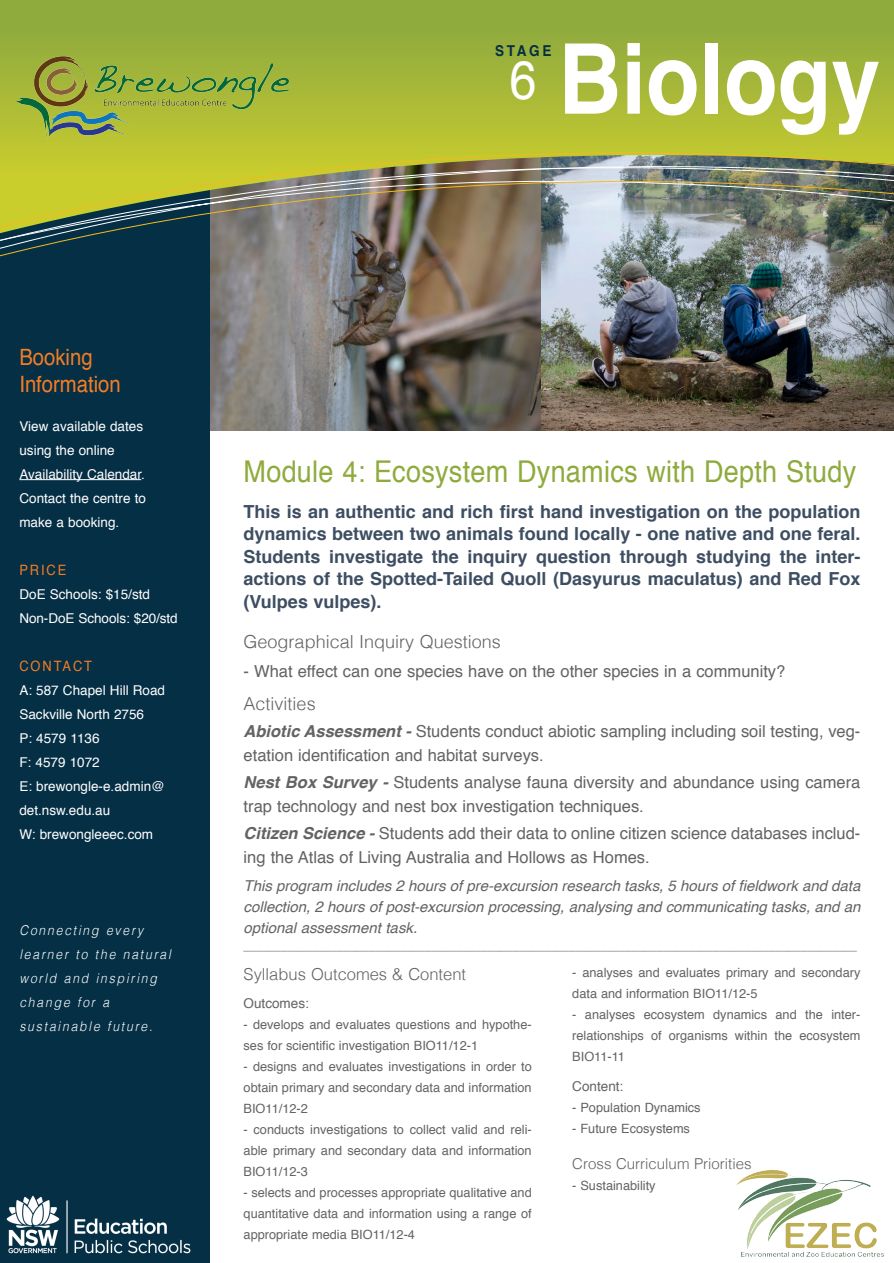
<style>
.page{position:relative;width:894px;height:1263px;background:#fff}
.page>*{position:absolute;margin:0;border:0;box-sizing:border-box;transform-origin:0 0}
.t1{font:700 97.5px "Helvetica";color:#fff;scale:.9 1}
.t2{font:54px "Helvetica";color:#fff;scale:.9 1}
.t3{font:30px "Helvetica";letter-spacing:.01em;color:#8fab3d;scale:.9 1}
.t4{font:22.5px/27.2px "Helvetica";color:#f47d25;scale:.9 1}
.t5{font:700 18px/22.5px "Helvetica";color:#3e4e62;text-align:justify}
.t6{font:300 18px "Helvetica";color:#636366}
.t7{font:16.5px/24px "Helvetica";color:#636366}
.t8{font:300 16.5px "Helvetica";color:#636366}
.t9{font:italic 15px/21px "Helvetica";color:#636366;text-align:justify}
.t10{font:300 15px "Helvetica";color:#636366}
.t11{font:700 15px "Helvetica";letter-spacing:.2em;color:#052f45;scale:.9 1}
.t12{font:14.25px "Helvetica";letter-spacing:.15em;color:#f47d25;scale:.9 1}
.t13{font:13.5px/24px "Helvetica";color:#fff}
.t14{font:italic 300 13.5px/24px "Helvetica";letter-spacing:.15em;color:#fff;scale:.9 1}
.t15{font:13.5px "Helvetica";color:#636366}
.t16{font:12.75px/21px "Helvetica";color:#636366;text-align:justify}
.t17{font:11.25px "Helvetica";color:#636366}
.s1{font-weight:700;font-style:italic}
</style>
<div class="page">
<img style="left:540px;top:278px;width:353px;height:152px">
<img style="left:209px;top:278px;width:331px;height:152px">
<div style="left:0;top:49px;width:209px;height:1214px;background:#052f45"></div>
<svg style="left:0;top:0;width:893px;height:122px;background:#9bb13a"></svg>
<img style="left:0;top:122px;width:893px;height:156px">
<hr style="left:19px;top:479px;width:122px;height:1px;background:#fff">
<img style="left:16px;top:27px;width:343px;height:112px">
<img style="left:7px;top:1195px;width:184px;height:58px">
<img style="left:736px;top:1170px;width:148px;height:87px">
<p class="t11" style="left:495px;top:39px;width:64px">STAGE</p>
<p class="t2" style="left:509px;top:38px;width:32px">6</p>
<p class="t1" style="left:558px;top:1px;width:359px">Biology</p>
<p class="t4" style="left:19px;top:344px;width:114px">Booking<br>Information</p>
<p class="t13" style="left:19px;top:414px;width:128px">View available dates using the online<br>Availability Calendar.<br>Contact the centre to make a booking.</p>
<p class="t12" style="left:19px;top:558px;width:54px">PRICE</p>
<p class="t13" style="left:19px;top:582px;width:132px">DoE Schools: $15/std</p>
<p class="t13" style="left:19px;top:606px;width:160px">Non-DoE Schools: $20/std</p>
<p class="t12" style="left:19px;top:654px;width:82px">CONTACT</p>
<p class="t13" style="left:19px;top:678px;width:147px">A: 587 Chapel Hill Road</p>
<p class="t13" style="left:19px;top:702px;width:126px">Sackville North 2756</p>
<p class="t13" style="left:19px;top:726px;width:82px">P: 4579 1136</p>
<p class="t13" style="left:19px;top:750px;width:82px">F: 4579 1072</p>
<p class="t13" style="left:19px;top:774px;width:147px">E: brewongle-e.admin@ det.nsw.edu.au</p>
<p class="t13" style="left:19px;top:822px;width:135px">W: brewongleeec.com</p>
<p class="t14" style="left:19px;top:917px;width:170px">Connecting every learner to the natural world and inspiring change for a</p>
<p class="t14" style="left:19px;top:1013px;width:149px">sustainable future.</p>
<p class="t3" style="left:243px;top:448px;width:682px">Module 4: Ecosystem Dynamics with Depth Study</p>
<p class="t5" style="left:243px;top:500px;width:618px">This is an authentic and rich first hand investigation on the population dynamics between two animals found locally - one native and one feral.<br>Students investigate the inquiry question through studying the inter&shy;actions of the Spotted-Tailed Quoll (Dasyurus maculatus) and Red Fox (Vulpes vulpes).</p>
<p class="t6" style="left:243px;top:626px;width:259px">Geographical Inquiry Questions</p>
<p class="t7" style="left:243px;top:659px;width:543px">- What effect can one species have on the other species in a community?</p>
<p class="t6" style="left:243px;top:688px;width:74px">Activities</p>
<p class="t7" style="left:243px;top:719px;width:618px"><span class="s1">Abiotic Assessment -</span> Students conduct abiotic sampling including soil testing, veg&shy;etation identification and habitat surveys.</p>
<p class="t7" style="left:243px;top:770px;width:618px"><span class="s1">Nest Box Survey -</span> Students analyse fauna diversity and abundance using camera trap technology and nest box investigation techniques.</p>
<p class="t7" style="left:243px;top:821px;width:618px"><span class="s1">Citizen Science -</span> Students add their data to online citizen science databases includ&shy;ing the Atlas of Living Australia and Hollows as Homes.</p>
<p class="t9" style="left:243px;top:876px;width:618px">This program includes 2 hours of pre-excursion research tasks, 5 hours of fieldwork and data collection, 2 hours of post-excursion processing, analysing and communicating tasks, and an optional assessment task.</p>
<p class="t17" style="left:243px;top:937px;width:614px">__________________________________________________________________________________________________</p>
<p class="t8" style="left:243px;top:959px;width:224px">Syllabus Outcomes &amp; Content</p>
<p class="t15" style="left:243px;top:993px;width:67px">Outcomes:</p>
<p class="t16" style="left:243px;top:1014px;width:289px">- develops and evaluates questions and hypothe&shy;ses for scientific investigation BIO11/12-1</p>
<p class="t16" style="left:243px;top:1056px;width:289px">- designs and evaluates investigations in order to obtain primary and secondary data and information BIO11/12-2</p>
<p class="t16" style="left:243px;top:1119px;width:289px">- conducts investigations to collect valid and reli&shy;able primary and secondary data and information BIO11/12-3</p>
<p class="t16" style="left:243px;top:1182px;width:289px">- selects and processes appropriate qualitative and quantitative data and information using a range of appropriate media BIO11/12-4</p>
<p class="t16" style="left:572px;top:962px;width:289px">- analyses and evaluates primary and secondary data and information BIO11/12-5</p>
<p class="t16" style="left:572px;top:1004px;width:289px">- analyses ecosystem dynamics and the inter&shy;relationships of organisms within the ecosystem BIO11-11</p>
<p class="t15" style="left:572px;top:1075px;width:53px">Content:</p>
<p class="t16" style="left:572px;top:1097px;width:130px">- Population Dynamics</p>
<p class="t16" style="left:572px;top:1118px;width:119px">- Future Ecosystems</p>
<p class="t10" style="left:572px;top:1150px;width:181px">Cross Curriculum Priorities</p>
<p class="t16" style="left:572px;top:1175px;width:85px">- Sustainability</p>
</div>
